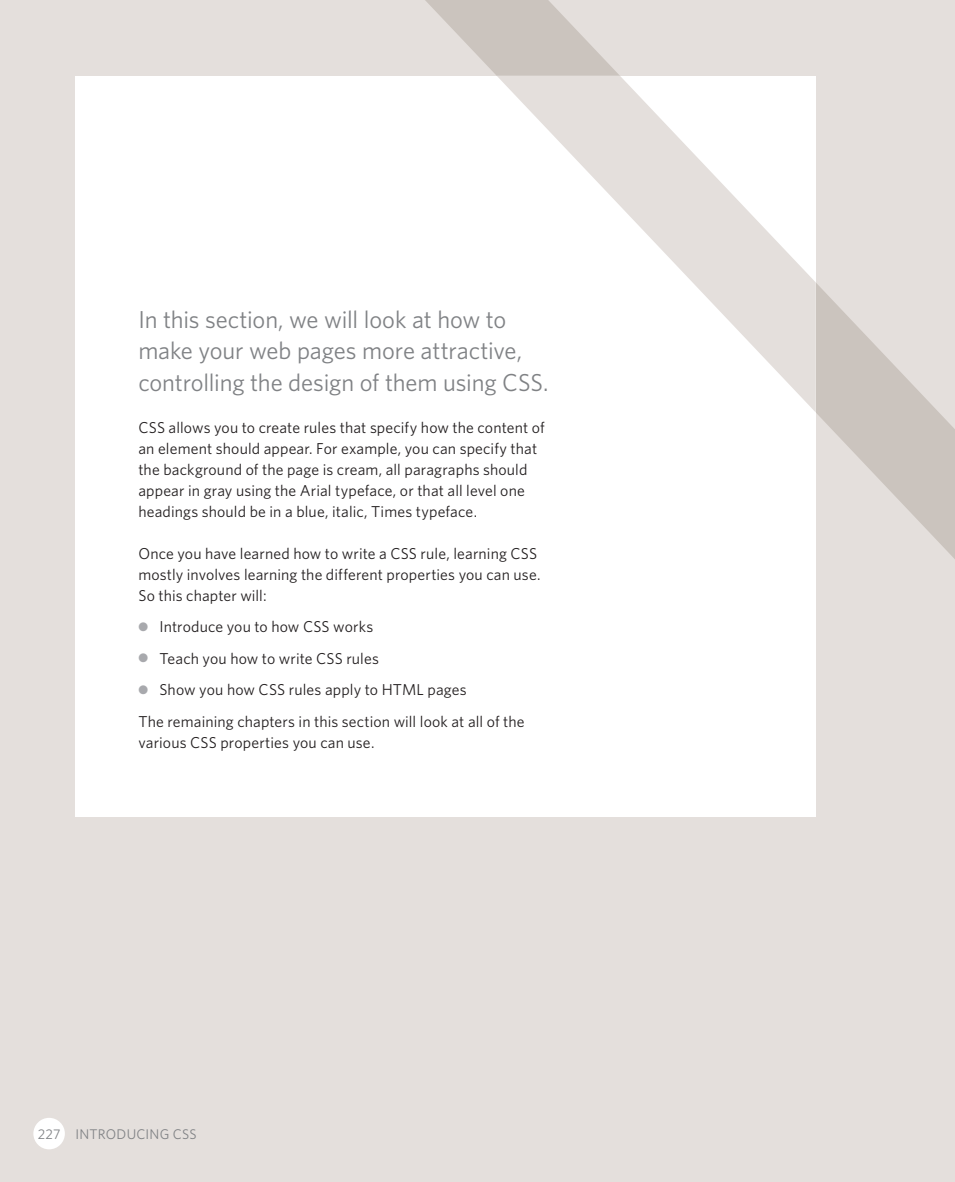
<style>
.page{position:relative;width:955px;height:1182px;background:#fff}
.page>*{position:absolute;margin:0;border:0;box-sizing:border-box;transform-origin:0 0}
.t1{font:24.5px/31.5px "Whitney HTF";letter-spacing:-.005em;color:#808285}
.t2{font:15.75px/21px "Whitney HTF";letter-spacing:.01em;color:#231f20}
.t3{font:14px "Whitney HTF";letter-spacing:.02em;color:#808285}
.s1{color:#a8a9ad}
</style>
<div class="page">
<div style="left:0;top:0;width:955px;height:1181px;background:#e4dfdc"></div>
<svg style="left:425px;top:0;width:530px;height:559px"></svg>
<div style="left:75px;top:76px;width:741px;height:740px;background:#fff"></div>
<svg style="left:497px;top:76px;width:319px;height:336px"></svg>
<div style="left:33px;top:1117px;width:32px;height:32px;background:#fff;border-radius:50%"></div>
<p class="t1" style="left:138px;top:303px;width:412px">In this section, we will look at how to make your web pages more attractive, controlling the design of them using CSS.</p>
<p class="t2" style="left:138px;top:416px;width:408px">CSS allows you to create rules that specify how the content of an element should appear. For example, you can specify that the background of the page is cream, all paragraphs should appear in gray using the Arial typeface, or that all level one headings should be in a blue, italic, Times typeface.</p>
<p class="t2" style="left:138px;top:542px;width:404px">Once you have learned how to write a CSS rule, learning CSS mostly involves learning the different properties you can use.<br>So this chapter will:</p>
<p class="t2" style="left:138px;top:616px;width:236px"><span class="s1">●</span> Introduce you to how CSS works</p>
<p class="t2" style="left:138px;top:647px;width:242px"><span class="s1">●</span> Teach you how to write CSS rules</p>
<p class="t2" style="left:138px;top:673px;width:388px;line-height:31.5px"><span class="s1">●</span> Show you how CSS rules apply to HTML pages<br>The remaining chapters in this section will look at all of the</p>
<p class="t2" style="left:138px;top:731px;width:238px">various CSS properties you can use.</p>
<p class="t3" style="left:38px;top:1125px;width:160px">227 INTRODUCING CSS</p>
</div>
